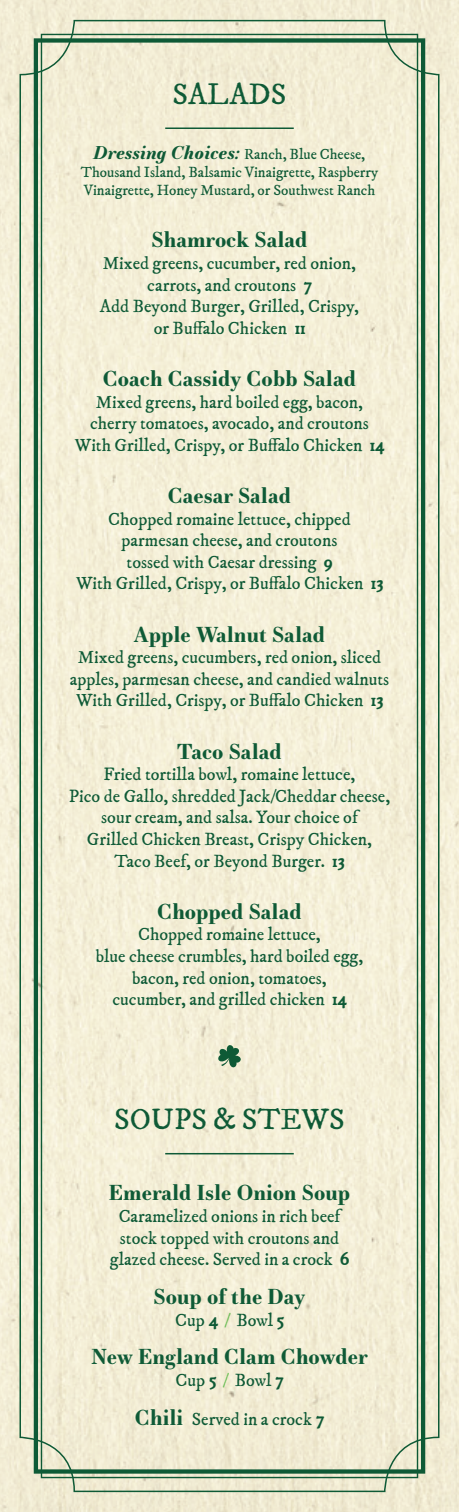
<style>
.page{position:relative;width:459px;height:1512px;background:#fff}
.page>*{position:absolute;margin:0;border:0;box-sizing:border-box;transform-origin:0 0}
.t1{font:30px "IM FELL DW Pica Roman";color:#0e5a36}
.t2{font:700 21px "Essonnes Text";color:#0e5a36}
.t3{font:18px/21.6px "IM FELL DW Pica Roman";color:#0e5a36;text-align:center}
.t4{font:15px/18px "IM FELL DW Pica Roman";color:#0e5a36;text-align:center}
.s1{font-family:"Essonnes Text";font-weight:700;font-style:italic;font-size:18px}
.s2{font-family:"High Tower Text";font-weight:700;font-size:21px}
.s3{color:#66bc52}
.s4{font-family:"Essonnes Text";font-weight:700;font-size:21px}
</style>
<div class="page">
<img style="left:0;top:0;width:459px;height:1512px">
<div style="left:34px;top:38px;width:391px;height:1436px;border:4px solid #0e5a36"></div>
<hr style="left:165px;top:128px;width:129px;height:1px;background:#0e5a36">
<hr style="left:165px;top:1153px;width:129px;height:1px;background:#0e5a36">
<svg style="left:217px;top:1044px;width:25px;height:24px"></svg>
<h1 class="t1" style="left:172px;top:76px;width:116px">SALADS</h1>
<p class="t4" style="left:81px;top:146px;width:299px"><span class="s1">Dressing Choices:</span> Ranch, Blue Cheese,<br>Thousand Island, Balsamic Vinaigrette, Raspberry<br>Vinaigrette, Honey Mustard, or Southwest Ranch</p>
<p class="t2" style="left:151px;top:225px;width:158px">Shamrock Salad</p>
<p class="t3" style="left:100px;top:253px;width:261px">Mixed greens, cucumber, red onion, carrots, and croutons <span class="s2">7<br></span>Add Beyond Burger, Grilled, Crispy, or Buffalo Chicken <span class="s2">11</span></p>
<p class="t2" style="left:103px;top:363px;width:255px">Coach Cassidy Cobb Salad</p>
<p class="t3" style="left:75px;top:391px;width:311px">Mixed greens, hard boiled egg, bacon, cherry tomatoes, avocado, and croutons<br>With Grilled, Crispy, or Buffalo Chicken <span class="s2">14</span></p>
<p class="t2" style="left:168px;top:480px;width:125px">Caesar Salad</p>
<p class="t3" style="left:76px;top:508px;width:308px">Chopped romaine lettuce, chipped parmesan cheese, and croutons<br>tossed with Caesar dressing <span class="s2">9<br></span>With Grilled, Crispy, or Buffalo Chicken <span class="s2">13</span></p>
<p class="t2" style="left:134px;top:619px;width:193px">Apple Walnut Salad</p>
<p class="t3" style="left:70px;top:647px;width:321px">Mixed greens, cucumbers, red onion, sliced apples, parmesan cheese, and candied walnuts<br>With Grilled, Crispy, or Buffalo Chicken <span class="s2">13</span></p>
<p class="t2" style="left:177px;top:736px;width:106px">Taco Salad</p>
<p class="t3" style="left:69px;top:764px;width:323px">Fried tortilla bowl, romaine lettuce,<br>Pico de Gallo, shredded Jack/Cheddar cheese, sour cream, and salsa. Your choice of<br>Grilled Chicken Breast, Crispy Chicken, Taco Beef, or Beyond Burger. <span class="s2">13</span></p>
<p class="t2" style="left:157px;top:896px;width:146px">Chopped Salad</p>
<p class="t3" style="left:96px;top:924px;width:269px">Chopped romaine lettuce,<br>blue cheese crumbles, hard boiled egg, bacon, red onion, tomatoes, cucumber, and grilled chicken <span class="s2">14</span></p>
<h1 class="t1" style="left:114px;top:1101px;width:232px">SOUPS &amp; STEWS</h1>
<p class="t2" style="left:109px;top:1178px;width:243px">Emerald Isle Onion Soup</p>
<p class="t3" style="left:110px;top:1206px;width:241px">Caramelized onions in rich beef stock topped with croutons and glazed cheese. Served in a crock <span class="s2">6</span></p>
<p class="t2" style="left:154px;top:1281px;width:153px">Soup of the Day</p>
<p class="t3" style="left:175px;top:1309px;width:110px">Cup <span class="s2">4</span> <span class="s3">/</span> Bowl <span class="s2">5</span></p>
<p class="t2" style="left:92px;top:1342px;width:277px">New England Clam Chowder</p>
<p class="t3" style="left:135px;top:1361px;width:191px;line-height:38.7px">Cup <span class="s2">5</span> <span class="s3">/</span> Bowl <span class="s2">7<br></span><span class="s4">Chili</span> Served in a crock <span class="s2">7</span></p>
</div>
